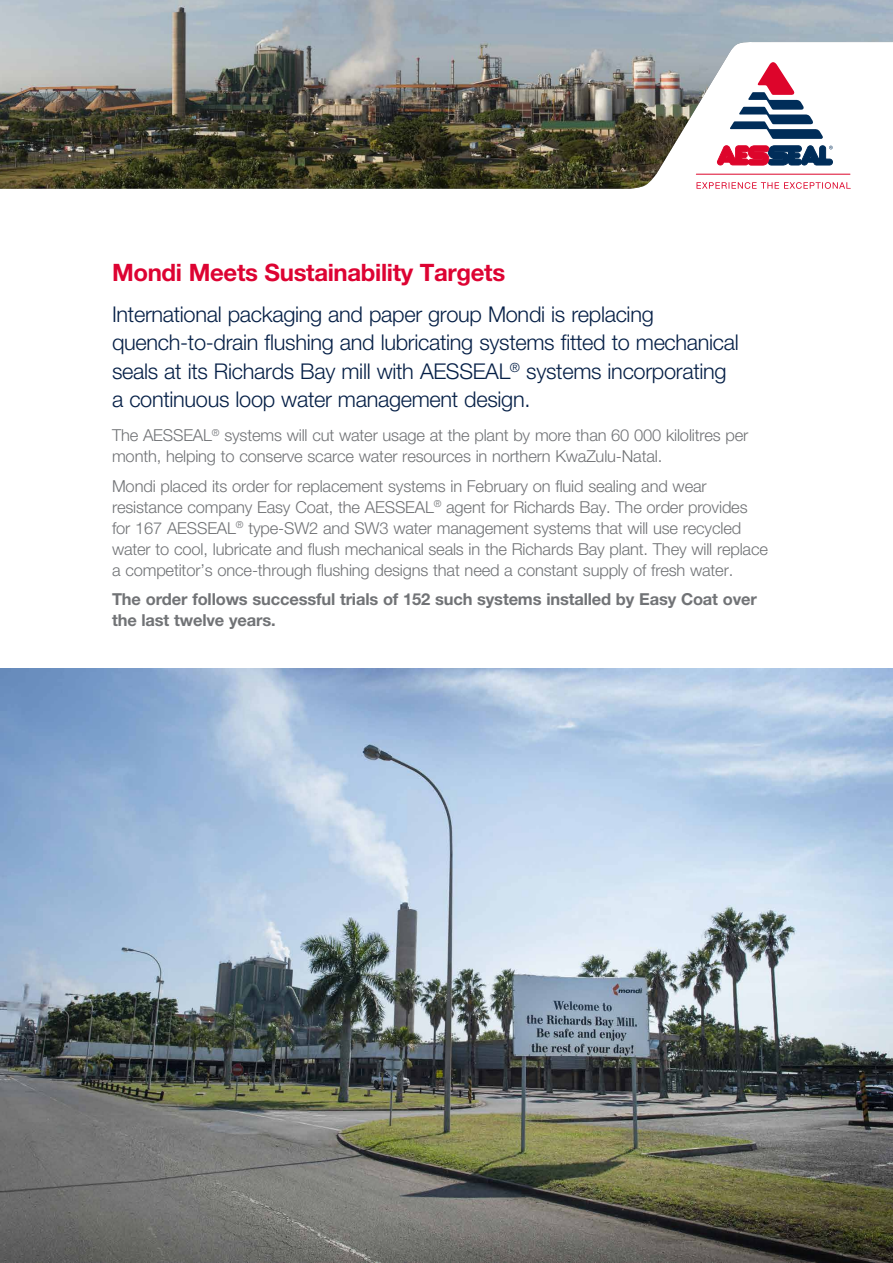
<style>
.page{position:relative;width:893px;height:1263px;background:#fff}
.page>*{position:absolute;margin:0;border:0;box-sizing:border-box;transform-origin:0 0}
.t1{font:700 24px "Helvetica Neue LTW1 G";letter-spacing:-.015em;color:#dd0332}
.t2{font:300 21.75px/28.5px "Helvetica Neue LTW1 G";letter-spacing:-.015em;color:#062047}
.t3{font:300 16.5px/21px "Helvetica Neue LTW1 G";letter-spacing:-.01em;color:#717376}
.t4{font:700 16.5px/21px "Helvetica Neue LTW1 G";letter-spacing:-.01em;color:#717376}
</style>
<div class="page">
<img style="left:0;top:0;width:893px;height:189px">
<hr style="left:696px;top:174px;width:154px;height:1px;background:#dd052b">
<svg style="left:696px;top:182px;width:155px;height:7px"></svg>
<svg style="left:717px;top:62px;width:116px;height:103px"></svg>
<img style="left:0;top:669px;width:893px;height:594px">
<h1 class="t1" style="left:112px;top:257px;width:395px">Mondi Meets Sustainability Targets</h1>
<p class="t2" style="left:112px;top:300px;width:628px">International packaging and paper group Mondi is replacing quench-to-drain flushing and lubricating systems fitted to mechanical seals at its Richards Bay mill with AESSEAL<sup>®</sup> systems incorporating a continuous loop water management design.</p>
<p class="t3" style="left:112px;top:425px;width:638px">The AESSEAL<sup>®</sup> systems will cut water usage at the plant by more than 60 000 kilolitres per month, helping to conserve scarce water resources in northern KwaZulu-Natal.</p>
<p class="t3" style="left:112px;top:475px;width:657px">Mondi placed its order for replacement systems in February on fluid sealing and wear resistance company Easy Coat, the AESSEAL<sup>®</sup> agent for Richards Bay. The order provides for 167 AESSEAL<sup>®</sup> type-SW2 and SW3 water management systems that will use recycled water to cool, lubricate and flush mechanical seals in the Richards Bay plant. They will replace a competitor’s once-through flushing designs that need a constant supply of fresh water.</p>
<p class="t4" style="left:112px;top:589px;width:646px">The order follows successful trials of 152 such systems installed by Easy Coat over the last twelve years.</p>
</div>
